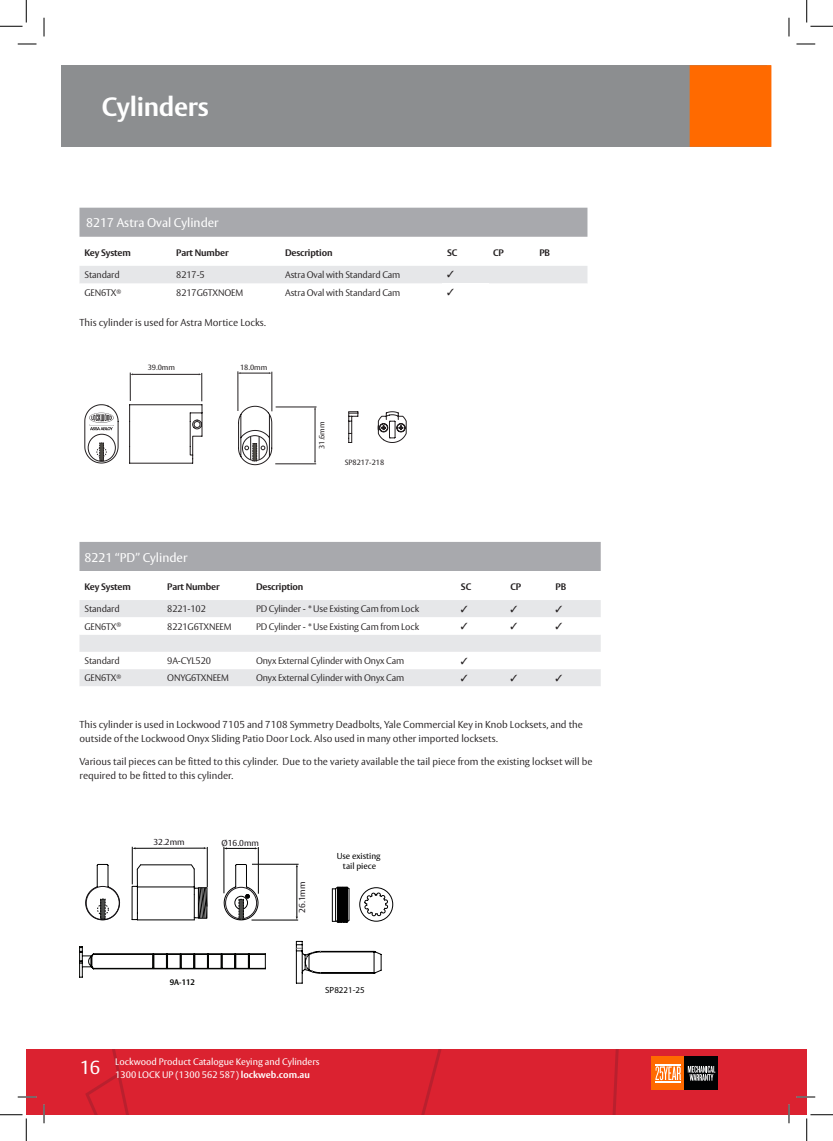
<style>
.page{position:relative;width:833px;height:1141px;background:#fff}
.page>*{position:absolute;margin:0;border:0;box-sizing:border-box;transform-origin:0 0}
.Cover_Head1{font:700 26.25px "ASSA Vesta";letter-spacing:-.01em;color:#fff}
.t1{font:18.75px "ASSA Vesta";color:#fff}
.Table_H1{font:12.5px "ASSA Vesta";color:#fff}
.Body{font:300 10px/14px "ASSA Vesta";color:#231f20}
.Table_Body{font:300 9.38px "ASSA Vesta";letter-spacing:-.015em;color:#231f20}
.t2{font:9.38px/12.5px "ASSA Vesta";color:#fff}
.Table_H2{font:700 9.38px "ASSA Vesta";letter-spacing:-.015em;color:#231f20}
.t3{font:8.88px "Arial";color:#000}
.t4{font:8.5px/10.2px "ASSA Vesta";color:#000;text-align:center}
.t5{font:8.5px "ASSA Vesta";color:#1b171b}
.t6{font:700 8px "ASSA Vesta";color:#040503}
.Sub_Head__Red_Bold_9_5{font:7.5px "ASSA Vesta";color:#231f20}
.Body_Copy__Black_9_5{font:7.5px "ASSA Vesta";color:#231f20}
.s1{font-weight:700}
</style>
<div class="page">
<div style="left:26px;top:1049px;width:761px;height:65px;background:#db2230"></div>
<svg style="left:91px;top:1049px;width:31px;height:28px"></svg>
<div style="left:651px;top:1056px;width:33px;height:33px;background:#ff6a00"></div>
<div style="left:684px;top:1056px;width:33px;height:33px;background:#010203"></div>
<svg style="left:687px;top:1065px;width:28px;height:15px"></svg>
<svg style="left:655px;top:1064px;width:25px;height:15px"></svg>
<hr style="left:655px;top:1080px;width:25px;height:2px;background:#fff">
<div style="left:62px;top:65px;width:704px;height:82px;background:#8c8e90"></div>
<div style="left:689px;top:65px;width:81px;height:82px;background:#ff6a00"></div>
<hr style="left:806px;top:65px;width:1px;height:82px;background:#8c8e90">
<hr style="left:237px;top:371px;width:1px;height:40px;background:#231f20">
<hr style="left:271px;top:371px;width:1px;height:40px;background:#231f20">
<svg style="left:84px;top:372px;width:322px;height:93px"></svg>
<div style="left:79px;top:208px;width:508px;height:29px;background:#a8a9ad"></div>
<svg style="left:223px;top:863px;width:35px;height:57px"></svg>
<div style="left:225px;top:886px;width:32px;height:33px;border:1px solid #1b171b;border-radius:50%"></div>
<hr style="left:132px;top:846px;width:1px;height:38px;background:#000">
<hr style="left:223px;top:846px;width:1px;height:47px;background:#000">
<hr style="left:207px;top:846px;width:1px;height:41px;background:#000">
<svg style="left:223px;top:847px;width:35px;height:2px"></svg>
<hr style="left:135px;top:847px;width:69px;height:1px;background:#000">
<hr style="left:258px;top:847px;width:1px;height:46px;background:#000">
<svg style="left:131px;top:863px;width:76px;height:57px"></svg>
<hr style="left:252px;top:863px;width:46px;height:1px;background:#000">
<hr style="left:296px;top:866px;width:1px;height:51px;background:#000">
<hr style="left:251px;top:919px;width:47px;height:1px;background:#000">
<div style="left:234px;top:895px;width:14px;height:14px;border:1px solid #000;border-radius:50%"></div>
<svg style="left:85px;top:863px;width:35px;height:57px"></svg>
<div style="left:86px;top:886px;width:33px;height:33px;border:1px solid #1b171b;border-radius:50%"></div>
<div style="left:97px;top:903px;width:12px;height:11px;border:1px dashed #000;border-radius:50%"></div>
<hr style="left:101px;top:899px;width:4px;height:19px;background:#4b4c4a">
<div style="left:100px;top:898px;width:5px;height:21px;border:1px dashed #000"></div>
<hr style="left:239px;top:899px;width:4px;height:20px;background:#4b4c4a">
<div style="left:238px;top:898px;width:5px;height:21px;border:1px dashed #000"></div>
<svg style="left:364px;top:892px;width:24px;height:24px"></svg>
<svg style="left:332px;top:886px;width:18px;height:37px"></svg>
<div style="left:359px;top:887px;width:34px;height:34px;border:1px solid #000;border-radius:50%"></div>
<div style="left:79px;top:542px;width:521px;height:29px;background:#a8a9ad"></div>
<div style="left:79px;top:600px;width:521px;height:17px;background:#e6e7e9"></div>
<svg style="left:79px;top:635px;width:521px;height:51px;fill:#e6e7e9"></svg>
<svg style="left:79px;top:946px;width:186px;height:31px"></svg>
<svg style="left:296px;top:940px;width:85px;height:43px"></svg>
<svg style="left:18px;top:43px;width:18px;height:2px"></svg>
<svg style="left:796px;top:43px;width:18px;height:2px"></svg>
<svg style="left:18px;top:1096px;width:18px;height:1px"></svg>
<svg style="left:43px;top:18px;width:2px;height:18px"></svg>
<svg style="left:43px;top:1104px;width:2px;height:19px"></svg>
<svg style="left:788px;top:18px;width:1px;height:18px"></svg>
<svg style="left:0;top:0;width:27px;height:27px"></svg>
<svg style="left:0;top:1114px;width:27px;height:26px"></svg>
<svg style="left:806px;top:0;width:26px;height:27px"></svg>
<svg style="left:787px;top:1049px;width:45px;height:91px"></svg>
<div style="left:79px;top:266px;width:508px;height:17px;background:#e6e7e9"></div>
<svg style="left:461px;top:605px;width:6px;height:7px"></svg>
<svg style="left:510px;top:605px;width:7px;height:7px"></svg>
<svg style="left:555px;top:605px;width:7px;height:7px"></svg>
<svg style="left:461px;top:657px;width:6px;height:6px"></svg>
<svg style="left:461px;top:674px;width:6px;height:7px"></svg>
<svg style="left:510px;top:674px;width:7px;height:7px"></svg>
<svg style="left:555px;top:674px;width:7px;height:7px"></svg>
<p class="Cover_Head1" style="left:102px;top:91px;width:108px">Cylinders</p>
<p class="Table_H1" style="left:86px;top:215px;width:134px">8217 Astra Oval Cylinder</p>
<p class="Table_H2" style="left:84px;top:247px;width:48px">Key System</p>
<p class="Table_H2" style="left:176px;top:247px;width:54px">Part Number</p>
<p class="Table_H2" style="left:285px;top:247px;width:49px">Description</p>
<p class="Table_H2" style="left:447px;top:247px;width:12px">SC</p>
<p class="Table_H2" style="left:493px;top:247px;width:12px">CP</p>
<p class="Table_H2" style="left:539px;top:247px;width:12px">PB</p>
<p class="Table_Body" style="left:84px;top:269px;width:37px">Standard</p>
<p class="Table_Body" style="left:176px;top:269px;width:30px">8217-5</p>
<p class="Table_Body" style="left:285px;top:269px;width:117px">Astra Oval with Standard Cam</p>
<p class="Table_Body" style="left:84px;top:287px;width:38px">GEN6TX<sup>®</sup></p>
<p class="Table_Body" style="left:176px;top:287px;width:68px">8217G6TXNOEM</p>
<p class="Table_Body" style="left:285px;top:287px;width:117px">Astra Oval with Standard Cam</p>
<p class="Body" style="left:79px;top:316px;width:188px">This cylinder is used for Astra Mortice Locks.</p>
<p class="Sub_Head__Red_Bold_9_5" style="left:148px;top:362px;width:29px">39.0mm</p>
<p class="Sub_Head__Red_Bold_9_5" style="left:240px;top:362px;width:29px">18.0mm</p>
<p class="Sub_Head__Red_Bold_9_5" style="left:317px;top:449px;width:29px;rotate:-90deg">31.6mm</p>
<p class="Body_Copy__Black_9_5" style="left:344px;top:457px;width:41px">SP8217-218</p>
<p class="Table_H1" style="left:84px;top:550px;width:104px">8221 “PD” Cylinder</p>
<p class="Table_H2" style="left:84px;top:581px;width:48px">Key System</p>
<p class="Table_H2" style="left:167px;top:581px;width:54px">Part Number</p>
<p class="Table_H2" style="left:256px;top:581px;width:49px">Description</p>
<p class="Table_H2" style="left:460px;top:581px;width:12px">SC</p>
<p class="Table_H2" style="left:510px;top:581px;width:12px">CP</p>
<p class="Table_H2" style="left:555px;top:581px;width:12px">PB</p>
<p class="Table_Body" style="left:84px;top:603px;width:37px">Standard</p>
<p class="Table_Body" style="left:167px;top:603px;width:40px">8221-102</p>
<p class="Table_Body" style="left:256px;top:603px;width:164px">PD Cylinder - * Use Existing Cam from Lock</p>
<p class="Table_Body" style="left:84px;top:620px;width:38px">GEN6TX<sup>®</sup></p>
<p class="Table_Body" style="left:167px;top:620px;width:66px">8221G6TXNEEM</p>
<p class="Table_Body" style="left:256px;top:620px;width:164px">PD Cylinder - * Use Existing Cam from Lock</p>
<p class="Table_Body" style="left:84px;top:655px;width:37px">Standard</p>
<p class="Table_Body" style="left:167px;top:655px;width:45px">9A-CYL520</p>
<p class="Table_Body" style="left:256px;top:655px;width:149px">Onyx External Cylinder with Onyx Cam</p>
<p class="Table_Body" style="left:84px;top:672px;width:38px">GEN6TX<sup>®</sup></p>
<p class="Table_Body" style="left:167px;top:672px;width:63px">ONYG6TXNEEM</p>
<p class="Table_Body" style="left:256px;top:672px;width:149px">Onyx External Cylinder with Onyx Cam</p>
<p class="Body" style="left:79px;top:718px;width:504px">This cylinder is used in Lockwood 7105 and 7108 Symmetry Deadbolts, Yale Commercial Key in Knob Locksets, and the outside of the Lockwood Onyx Sliding Patio Door Lock. Also used in many other imported locksets.</p>
<p class="Body" style="left:79px;top:754px;width:514px">Various tail pieces can be fitted to this cylinder. Due to the variety available the tail piece from the existing lockset will be required to be fitted to this cylinder.</p>
<p class="t5" style="left:153px;top:836px;width:33px">32.2mm</p>
<p class="t5" style="left:221px;top:837px;width:39px">Ø16.0mm</p>
<p class="t6" style="left:170px;top:976px;width:26px">9A-112</p>
<p class="t5" style="left:297px;top:912px;width:33px;rotate:-90deg">26.1mm</p>
<p class="t4" style="left:336px;top:850px;width:45px">Use existing tail piece</p>
<p class="t3" style="left:325px;top:983px;width:41px">SP8221-25</p>
<h2 class="t1" style="left:80px;top:1055px;width:22px">16</h2>
<p class="t2" style="left:115px;top:1056px;width:206px">Lockwood Product Catalogue Keying and Cylinders<br>1300 LOCK UP (1300 562 587) <span class="s1">lockweb.com.au</span></p>
</div>
